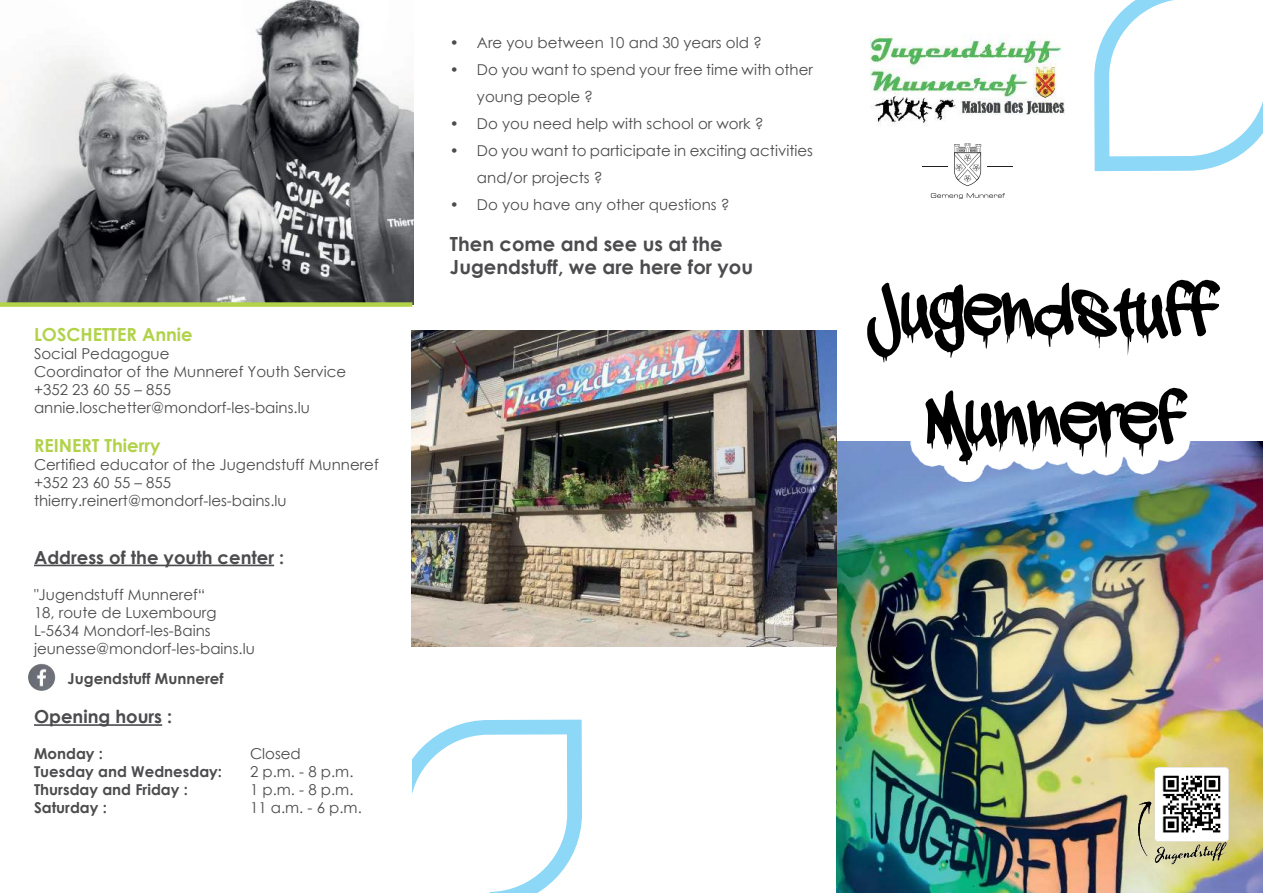
<style>
.page{position:relative;width:1263px;height:893px;background:#fff}
.page>*{position:absolute;margin:0;border:0;box-sizing:border-box;transform-origin:0 0}
.t1{font:90px/108px "adrippingmarker";color:#000;text-align:center}
.t2{font:700 19.5px/23.4px "Century Gothic";color:#4c4c4e}
.t3{font:700 18px "Century Gothic";color:#4c4c4e}
.t4{font:700 18px "Century Gothic";color:#b1d249}
.t5{font:15px/18px "Century Gothic";color:#4c4c4e}
.t6{font:700 15px "Century Gothic";color:#4c4c4e}
</style>
<div class="page">
<hr style="left:34px;top:565px;width:240px;height:1px;background:#4c4c4e">
<hr style="left:34px;top:724px;width:128px;height:2px;background:#4c4c4e">
<svg style="left:1094px;top:0;width:169px;height:171px"></svg>
<img style="left:836px;top:442px;width:427px;height:451px">
<img style="left:1139px;top:767px;width:90px;height:102px">
<div style="left:851px;top:263px;width:386px;height:219px;background:#fff"></div>
<img style="left:871px;top:34px;width:193px;height:92px">
<svg style="left:931px;top:193px;width:74px;height:6px"></svg>
<svg style="left:954px;top:143px;width:27px;height:43px"></svg>
<img style="left:0;top:0;width:413px;height:305px">
<img style="left:28px;top:664px;width:27px;height:27px;border-radius:14px">
<div style="left:0;top:302px;width:412px;height:5px;background:#b1d249"></div>
<img style="left:411px;top:330px;width:425px;height:317px">
<svg style="left:412px;top:720px;width:170px;height:173px"></svg>
<p class="t4" style="left:34px;top:327px;width:160px">LOSCHETTER Annie</p>
<p class="t5" style="left:34px;top:345px;width:314px">Social Pedagogue<br>Coordinator of the Munneref Youth Service +352 23 60 55 – 855 annie.loschetter@mondorf-les-bains.lu</p>
<p class="t4" style="left:34px;top:439px;width:128px">REINERT Thierry</p>
<p class="t5" style="left:34px;top:456px;width:346px">Certified educator of the Jugendstuff Munneref +352 23 60 55 – 855 thierry.reinert@mondorf-les-bains.lu</p>
<p class="t3" style="left:34px;top:550px;width:252px">Address of the youth center :</p>
<p class="t5" style="left:34px;top:585px;width:222px">"Jugendstuff Munneref“<br>18, route de Luxembourg<br>L-5634 Mondorf-les-Bains jeunesse@mondorf-les-bains.lu</p>
<p class="t6" style="left:68px;top:672px;width:158px">Jugendstuff Munneref</p>
<p class="t3" style="left:34px;top:710px;width:140px">Opening hours :</p>
<p class="t6" style="left:34px;top:748px;width:70px">Monday :</p>
<p class="t5" style="left:250px;top:746px;width:52px">Closed</p>
<p class="t6" style="left:34px;top:766px;width:190px">Tuesday and Wednesday:</p>
<p class="t5" style="left:250px;top:764px;width:105px">2 p.m. - 8 p.m.</p>
<p class="t6" style="left:34px;top:784px;width:155px">Thursday and Friday :</p>
<p class="t5" style="left:250px;top:782px;width:105px">1 p.m. - 8 p.m.</p>
<p class="t6" style="left:34px;top:802px;width:74px">Saturday :</p>
<p class="t5" style="left:250px;top:800px;width:113px">11 a.m. - 6 p.m.</p>
<p class="t5" style="left:450px;top:35px;width:314px">• Are you between 10 and 30 years old ?</p>
<p class="t5" style="left:477px;top:57px;width:337px;line-height:27px;text-indent:-27px">• Do you want to spend your free time with other young people ?</p>
<p class="t5" style="left:450px;top:116px;width:315px">• Do you need help with school or work ?</p>
<p class="t5" style="left:477px;top:138px;width:337px;line-height:27px;text-indent:-27px">• Do you want to participate in exciting activities and/or projects ?</p>
<p class="t5" style="left:450px;top:197px;width:281px">• Do you have any other questions ?</p>
<h2 class="t2" style="left:450px;top:234px;width:305px">Then come and see us at the<br>Jugendstuff, we are here for you</h2>
<h1 class="t1" style="left:872px;top:267px;width:344px">Jugendstuff<br>Munneref</h1>
</div>
